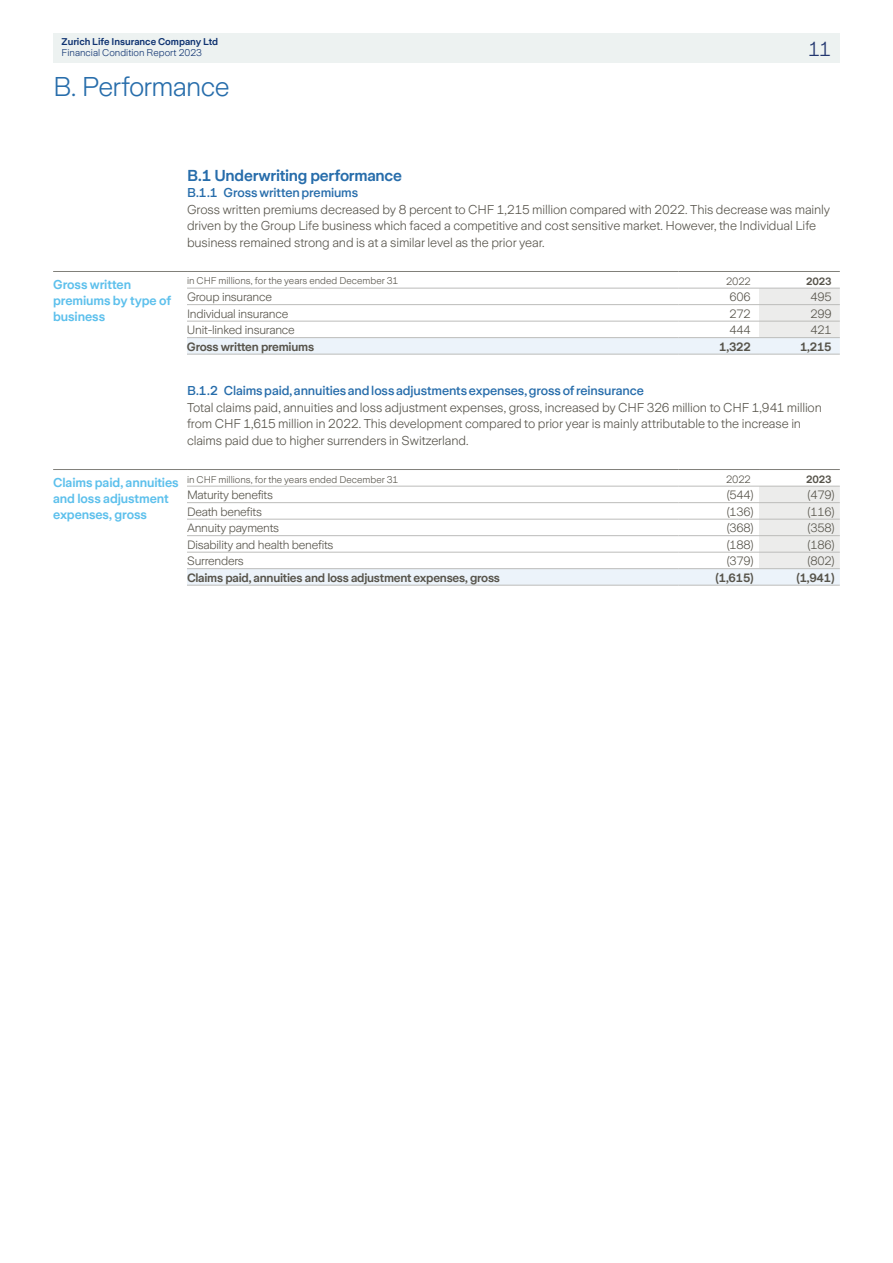
<style>
.page{position:relative;width:893px;height:1263px;background:#fff}
.page>*{position:absolute;margin:0;border:0;box-sizing:border-box;transform-origin:0 0}
.t1{font:300 27px "Zurich Sans";letter-spacing:-.025em;color:#276dab}
.t2{font:300 20.25px "Zurich Sans";color:#22366f}
.t3{font:600 15.75px "Zurich Sans";letter-spacing:-.015em;color:#276dab}
.t4{font:300 12.75px/16.5px "Zurich Sans";letter-spacing:-.01em;color:#57544b}
.t5{font:500 12.75px "Zurich Sans";letter-spacing:-.01em;color:#276dab}
.t6{font:600 12.75px/15.8px "Zurich Sans";letter-spacing:-.01em;color:#5dc0ec}
.t7{font:300 12px "Zurich Sans";letter-spacing:-.02em;color:#57544b}
.t8{font:600 12px "Zurich Sans";letter-spacing:-.02em;color:#57544b}
.t9{font:300 10.5px "Zurich Sans";letter-spacing:-.02em;color:#57544b}
.t10{font:600 10.5px "Zurich Sans";letter-spacing:-.02em;color:#57544b}
.t11{font:300 9.75px "Zurich Sans";color:#57544b}
.t12{font:600 9.75px "Zurich Sans";color:#0f3371}
.t13{font:300 9.75px "Zurich Sans";color:#0f3371}
</style>
<div class="page">
<div style="left:53px;top:33px;width:787px;height:29px;background:#edf2f1"></div>
<svg style="left:187px;top:289px;width:653px;height:65px"></svg>
<hr style="left:53px;top:271px;width:134px;height:1px;background:#81807a">
<hr style="left:187px;top:271px;width:491px;height:1px;background:#81807a">
<hr style="left:678px;top:271px;width:81px;height:1px;background:#81807a">
<hr style="left:759px;top:271px;width:81px;height:1px;background:#81807a">
<hr style="left:187px;top:288px;width:491px;height:1px;background:#bcbcba">
<hr style="left:678px;top:288px;width:81px;height:1px;background:#bcbcba">
<hr style="left:759px;top:288px;width:81px;height:1px;background:#bcbcba">
<hr style="left:187px;top:304px;width:491px;height:1px;background:#bcbcba">
<hr style="left:678px;top:304px;width:81px;height:1px;background:#bcbcba">
<hr style="left:759px;top:304px;width:81px;height:1px;background:#bcbcba">
<hr style="left:187px;top:321px;width:491px;height:1px;background:#bcbcba">
<hr style="left:678px;top:321px;width:81px;height:1px;background:#bcbcba">
<hr style="left:759px;top:321px;width:81px;height:1px;background:#bcbcba">
<hr style="left:187px;top:337px;width:491px;height:1px;background:#bcbcba">
<hr style="left:678px;top:337px;width:81px;height:1px;background:#bcbcba">
<hr style="left:759px;top:337px;width:81px;height:1px;background:#bcbcba">
<hr style="left:187px;top:354px;width:491px;height:1px;background:#bcbcba">
<hr style="left:678px;top:354px;width:81px;height:1px;background:#bcbcba">
<hr style="left:759px;top:354px;width:81px;height:1px;background:#bcbcba">
<svg style="left:187px;top:487px;width:653px;height:98px"></svg>
<hr style="left:53px;top:469px;width:134px;height:1px;background:#81807a">
<hr style="left:187px;top:469px;width:491px;height:1px;background:#81807a">
<hr style="left:678px;top:469px;width:81px;height:1px;background:#81807a">
<hr style="left:759px;top:469px;width:81px;height:1px;background:#81807a">
<hr style="left:187px;top:486px;width:491px;height:1px;background:#bcbcba">
<hr style="left:678px;top:486px;width:81px;height:1px;background:#bcbcba">
<hr style="left:759px;top:486px;width:81px;height:1px;background:#bcbcba">
<hr style="left:187px;top:502px;width:491px;height:1px;background:#bcbcba">
<hr style="left:678px;top:502px;width:81px;height:1px;background:#bcbcba">
<hr style="left:759px;top:502px;width:81px;height:1px;background:#bcbcba">
<hr style="left:187px;top:519px;width:491px;height:1px;background:#bcbcba">
<hr style="left:678px;top:519px;width:81px;height:1px;background:#bcbcba">
<hr style="left:759px;top:519px;width:81px;height:1px;background:#bcbcba">
<hr style="left:187px;top:535px;width:491px;height:1px;background:#bcbcba">
<hr style="left:678px;top:535px;width:81px;height:1px;background:#bcbcba">
<hr style="left:759px;top:535px;width:81px;height:1px;background:#bcbcba">
<hr style="left:187px;top:552px;width:491px;height:1px;background:#bcbcba">
<hr style="left:678px;top:552px;width:81px;height:1px;background:#bcbcba">
<hr style="left:759px;top:552px;width:81px;height:1px;background:#bcbcba">
<hr style="left:187px;top:568px;width:491px;height:1px;background:#bcbcba">
<hr style="left:678px;top:568px;width:81px;height:1px;background:#bcbcba">
<hr style="left:759px;top:568px;width:81px;height:1px;background:#bcbcba">
<hr style="left:187px;top:585px;width:491px;height:1px;background:#bcbcba">
<hr style="left:678px;top:585px;width:81px;height:1px;background:#bcbcba">
<hr style="left:759px;top:585px;width:81px;height:1px;background:#bcbcba">
<p class="t12" style="left:62px;top:36px;width:158px">Zurich Life Insurance Company Ltd</p>
<p class="t13" style="left:62px;top:47px;width:142px">Financial Condition Report 2023</p>
<h2 class="t2" style="left:808px;top:38px;width:25px">11</h2>
<h1 class="t1" style="left:53px;top:72px;width:178px">B. Performance</h1>
<p class="t3" style="left:187px;top:167px;width:216px">B.1 Underwriting performance</p>
<p class="t5" style="left:187px;top:186px;width:173px">B.1.1 Gross written premiums</p>
<p class="t4" style="left:187px;top:201px;width:645px">Gross written premiums decreased by 8 percent to CHF 1,215 million compared with 2022. This decrease was mainly driven by the Group Life business which faced a competitive and cost sensitive market. However, the Individual Life business remained strong and is at a similar level as the prior year.</p>
<p class="t6" style="left:53px;top:277px;width:120px">Gross written premiums by type of business</p>
<p class="t11" style="left:187px;top:276px;width:213px">in CHF millions, for the years ended December 31</p>
<p class="t9" style="left:726px;top:276px;width:26px">2022</p>
<p class="t10" style="left:806px;top:276px;width:27px">2023</p>
<p class="t7" style="left:187px;top:291px;width:86px">Group insurance</p>
<p class="t7" style="left:730px;top:291px;width:23px">606</p>
<p class="t7" style="left:810px;top:291px;width:23px">495</p>
<p class="t7" style="left:187px;top:307px;width:103px">Individual insurance</p>
<p class="t7" style="left:730px;top:307px;width:23px">272</p>
<p class="t7" style="left:810px;top:307px;width:23px">299</p>
<p class="t7" style="left:187px;top:324px;width:109px">Unit-linked insurance</p>
<p class="t7" style="left:730px;top:324px;width:23px">444</p>
<p class="t7" style="left:810px;top:324px;width:23px">421</p>
<p class="t8" style="left:187px;top:340px;width:129px">Gross written premiums</p>
<p class="t8" style="left:719px;top:340px;width:33px">1,322</p>
<p class="t8" style="left:800px;top:340px;width:33px">1,215</p>
<p class="t5" style="left:187px;top:384px;width:458px">B.1.2 Claims paid, annuities and loss adjustments expenses, gross of reinsurance</p>
<p class="t4" style="left:187px;top:399px;width:636px">Total claims paid, annuities and loss adjustment expenses, gross, increased by CHF 326 million to CHF 1,941 million from CHF 1,615 million in 2022. This development compared to prior year is mainly attributable to the increase in claims paid due to higher surrenders in Switzerland.</p>
<p class="t6" style="left:53px;top:475px;width:127px">Claims paid, annuities and loss adjustment expenses, gross</p>
<p class="t11" style="left:187px;top:474px;width:213px">in CHF millions, for the years ended December 31</p>
<p class="t9" style="left:726px;top:474px;width:26px">2022</p>
<p class="t10" style="left:806px;top:474px;width:27px">2023</p>
<p class="t7" style="left:187px;top:489px;width:88px">Maturity benefits</p>
<p class="t7" style="left:727px;top:489px;width:29px">(544)</p>
<p class="t7" style="left:807px;top:489px;width:29px">(479)</p>
<p class="t7" style="left:187px;top:505px;width:76px">Death benefits</p>
<p class="t7" style="left:727px;top:505px;width:29px">(136)</p>
<p class="t7" style="left:807px;top:505px;width:29px">(116)</p>
<p class="t7" style="left:187px;top:522px;width:94px">Annuity payments</p>
<p class="t7" style="left:727px;top:522px;width:29px">(368)</p>
<p class="t7" style="left:807px;top:522px;width:29px">(358)</p>
<p class="t7" style="left:187px;top:538px;width:148px">Disability and health benefits</p>
<p class="t7" style="left:727px;top:538px;width:29px">(188)</p>
<p class="t7" style="left:807px;top:538px;width:29px">(186)</p>
<p class="t7" style="left:187px;top:555px;width:58px">Surrenders</p>
<p class="t7" style="left:727px;top:555px;width:29px">(379)</p>
<p class="t7" style="left:807px;top:555px;width:29px">(802)</p>
<p class="t8" style="left:187px;top:571px;width:315px">Claims paid, annuities and loss adjustment expenses, gross</p>
<p class="t8" style="left:716px;top:571px;width:40px">(1,615)</p>
<p class="t8" style="left:796px;top:571px;width:40px">(1,941)</p>
</div>
